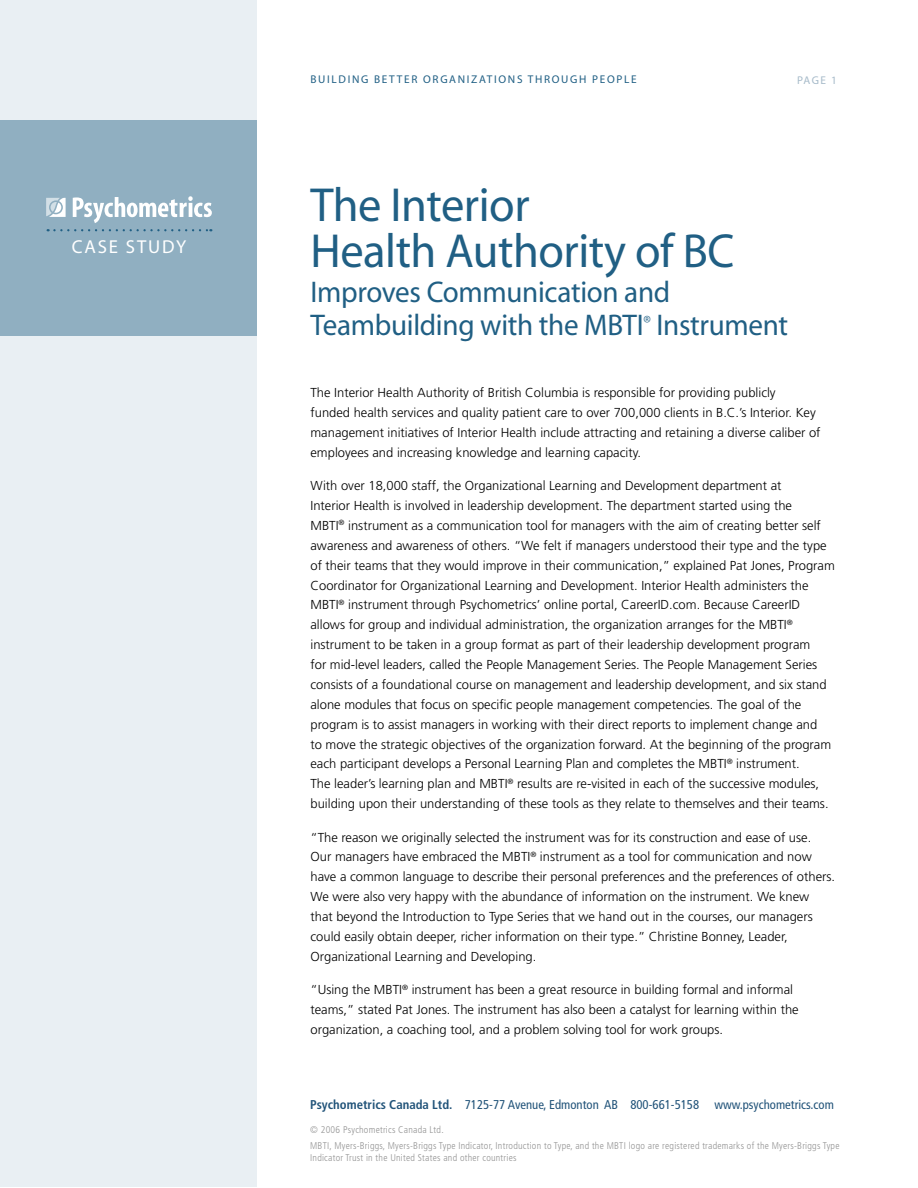
<style>
.page{position:relative;width:918px;height:1188px;background:#fff}
.page>*{position:absolute;margin:0;border:0;box-sizing:border-box;transform-origin:0 0}
.head{font:48px/46.5px "Myriad";letter-spacing:-.01em;color:#205f84}
.head-2{font:30px/33px "Myriad";letter-spacing:-.01em;color:#205f84}
.t1{font:18.75px "Myriad";letter-spacing:.1em;color:#fff}
.body_good{font:300 12.9px/19.8px "Frutiger";color:#000}
.t2{font:condensed 12.75px "Frutiger";color:#215379}
.t3{font:11.25px "Myriad";letter-spacing:.15em;color:#205f84}
.t4{font:11.25px "Myriad";color:#a6bac9}
.t5{font:300 condensed 9.75px/11.7px "Frutiger";letter-spacing:.025em;color:#939393}
.s1{font-weight:700}
</style>
<div class="page">
<div style="left:0;top:0;width:256px;height:1186px;background:#e9eff3"></div>
<div style="left:0;top:120px;width:256px;height:216px;background:#90afc1"></div>
<svg style="left:48px;top:229px;width:163px;height:2px"></svg>
<svg style="left:73px;top:196px;width:139px;height:27px"></svg>
<svg style="left:46px;top:198px;width:20px;height:19px"></svg>
<p class="t1" style="left:72px;top:238px;width:116px">CASE STUDY</p>
<p class="t3" style="left:310px;top:73px;width:328px">BUILDING BETTER ORGANIZATIONS THROUGH PEOPLE</p>
<p class="t4" style="left:797px;top:75px;width:41px">PAGE 1</p>
<p class="head" style="left:310px;top:184px;width:426px">The Interior<br>Health Authority of BC</p>
<p class="head-2" style="left:310px;top:277px;width:479px">Improves Communication and<br>Teambuilding with the MBTI<sup>®</sup> Instrument</p>
<p class="body_good" style="left:310px;top:383px;width:512px">The Interior Health Authority of British Columbia is responsible for providing publicly<br>funded health services and quality patient care to over 700,000 clients in B.C.’s Interior. Key management initiatives of Interior Health include attracting and retaining a diverse caliber of employees and increasing knowledge and learning capacity.</p>
<p class="body_good" style="left:310px;top:476px;width:526px">With over 18,000 staff, the Organizational Learning and Development department at<br>Interior Health is involved in leadership development. The department started using the<br>MBTI<sup>®</sup> instrument as a communication tool for managers with the aim of creating better self awareness and awareness of others. “We felt if managers understood their type and the type of their teams that they would improve in their communication,” explained Pat Jones, Program Coordinator for Organizational Learning and Development. Interior Health administers the MBTI<sup>®</sup> instrument through Psychometrics’ online portal, CareerID.com. Because CareerID allows for group and individual administration, the organization arranges for the MBTI<sup>® </sup>instrument to be taken in a group format as part of their leadership development program<br>for mid-level leaders, called the People Management Series. The People Management Series consists of a foundational course on management and leadership development, and six stand alone modules that focus on specific people management competencies. The goal of the program is to assist managers in working with their direct reports to implement change and<br>to move the strategic objectives of the organization forward. At the beginning of the program each participant develops a Personal Learning Plan and completes the MBTI<sup>®</sup> instrument.<br>The leader’s learning plan and MBTI<sup>®</sup> results are re-visited in each of the successive modules, building upon their understanding of these tools as they relate to themselves and their teams.</p>
<p class="body_good" style="left:310px;top:827px;width:526px">“The reason we originally selected the instrument was for its construction and ease of use.<br>Our managers have embraced the MBTI<sup>®</sup> instrument as a tool for communication and now have a common language to describe their personal preferences and the preferences of others.<br>We were also very happy with the abundance of information on the instrument. We knew<br>that beyond the Introduction to Type Series that we hand out in the courses, our managers could easily obtain deeper, richer information on their type.” Christine Bonney, Leader, Organizational Learning and Developing.</p>
<p class="body_good" style="left:310px;top:980px;width:490px">“Using the MBTI<sup>®</sup> instrument has been a great resource in building formal and informal teams,” stated Pat Jones. The instrument has also been a catalyst for learning within the organization, a coaching tool, and a problem solving tool for work groups.</p>
<p class="t2" style="left:310px;top:1097px;width:525px"><span class="s1">Psychometrics Canada Ltd.</span> 7125-77 Avenue, Edmonton AB 800-661-5158 www.psychometrics.com</p>
<p class="t5" style="left:310px;top:1124px;width:135px">© 2006 Psychometrics Canada Ltd.</p>
<p class="t5" style="left:310px;top:1140px;width:531px">MBTI, Myers-Briggs, Myers-Briggs Type Indicator, Introduction to Type, and the MBTI logo are registered trademarks of the Myers-Briggs Type<br>Indicator Trust in the United States and other countries</p>
</div>
